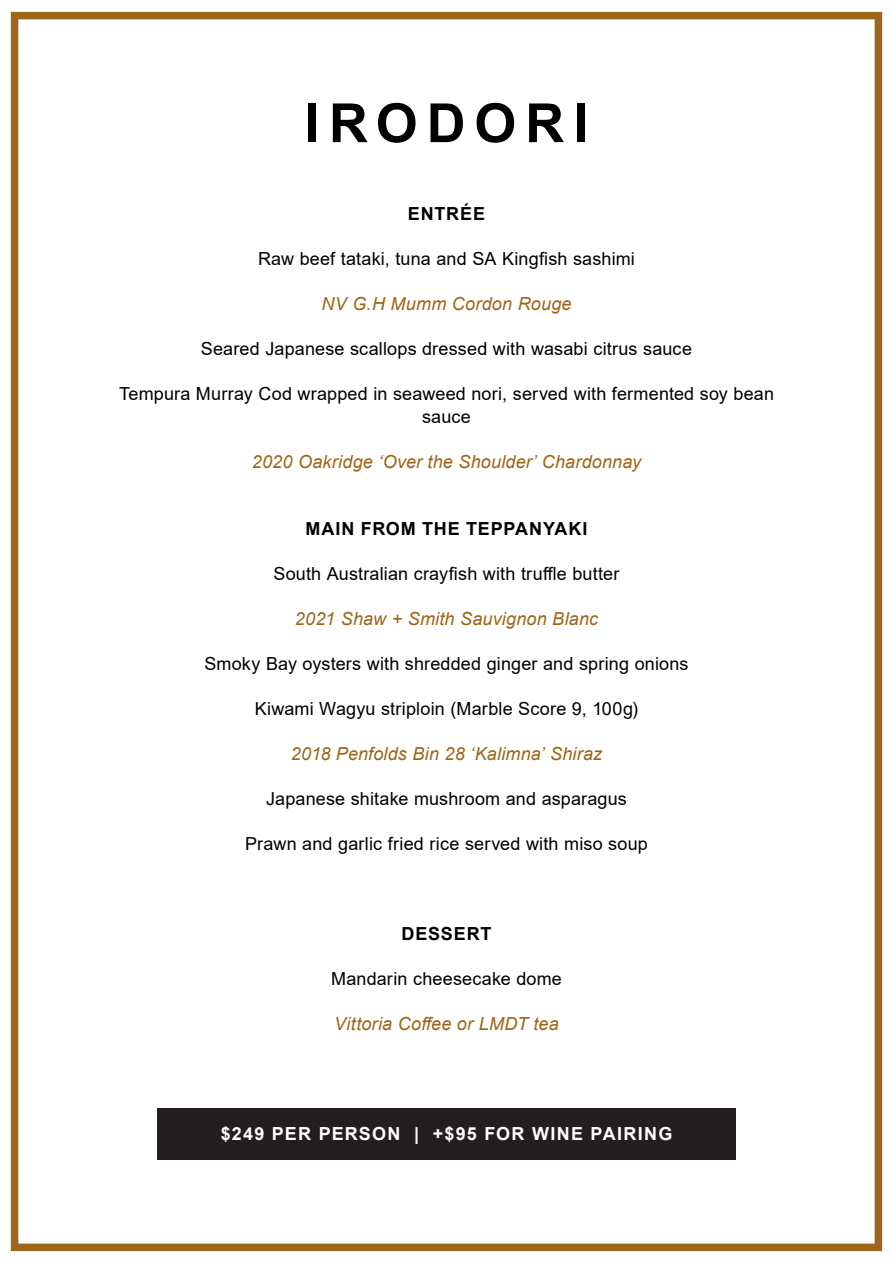
<style>
.page{position:relative;width:893px;height:1263px;background:#fff}
.page>*{position:absolute;margin:0;border:0;box-sizing:border-box;transform-origin:0 0}
.t1{font:700 54px "Arial";letter-spacing:.165em;color:#000}
.t2{font:18px/22.5px "Arial";letter-spacing:.01em;color:#000;text-align:center}
.t3{font:italic 18px "Arial";letter-spacing:.01em;color:#9e6517}
.t4{font:700 18px "Arial";letter-spacing:.05em;color:#000}
.t5{font:700 18px "Arial";letter-spacing:.07em;color:#fffef9}
</style>
<div class="page">
<div style="left:157px;top:1108px;width:579px;height:52px;background:#231f20"></div>
<div style="left:11px;top:12px;width:871px;height:1239px;border:8px solid #9c661b"></div>
<p class="t1" style="left:305px;top:85px;width:285px">IRODORI</p>
<p class="t4" style="left:408px;top:201px;width:79px">ENTRÉE</p>
<p class="t2" style="left:258px;top:247px;width:378px">Raw beef tataki, tuna and SA Kingfish sashimi</p>
<p class="t3" style="left:321px;top:292px;width:252px">NV G.H Mumm Cordon Rouge</p>
<p class="t2" style="left:201px;top:337px;width:493px">Seared Japanese scallops dressed with wasabi citrus sauce</p>
<p class="t2" style="left:119px;top:382px;width:656px">Tempura Murray Cod wrapped in seaweed nori, served with fermented soy bean sauce</p>
<p class="t3" style="left:252px;top:450px;width:391px">2020 Oakridge ‘Over the Shoulder’ Chardonnay</p>
<p class="t4" style="left:306px;top:516px;width:283px">MAIN FROM THE TEPPANYAKI</p>
<p class="t2" style="left:273px;top:562px;width:347px">South Australian crayfish with truffle butter</p>
<p class="t3" style="left:295px;top:607px;width:305px">2021 Shaw + Smith Sauvignon Blanc</p>
<p class="t2" style="left:204px;top:652px;width:486px">Smoky Bay oysters with shredded ginger and spring onions</p>
<p class="t2" style="left:255px;top:697px;width:385px">Kiwami Wagyu striploin (Marble Score 9, 100g)</p>
<p class="t3" style="left:291px;top:742px;width:313px">2018 Penfolds Bin 28 ‘Kalimna’ Shiraz</p>
<p class="t2" style="left:266px;top:787px;width:362px">Japanese shitake mushroom and asparagus</p>
<p class="t2" style="left:245px;top:832px;width:404px">Prawn and garlic fried rice served with miso soup</p>
<p class="t4" style="left:401px;top:921px;width:92px">DESSERT</p>
<p class="t2" style="left:331px;top:967px;width:232px">Mandarin cheesecake dome</p>
<p class="t3" style="left:334px;top:1012px;width:226px">Vittoria Coffee or LMDT tea</p>
<p class="t5" style="left:221px;top:1121px;width:453px">$249 PER PERSON | +$95 FOR WINE PAIRING</p>
</div>
